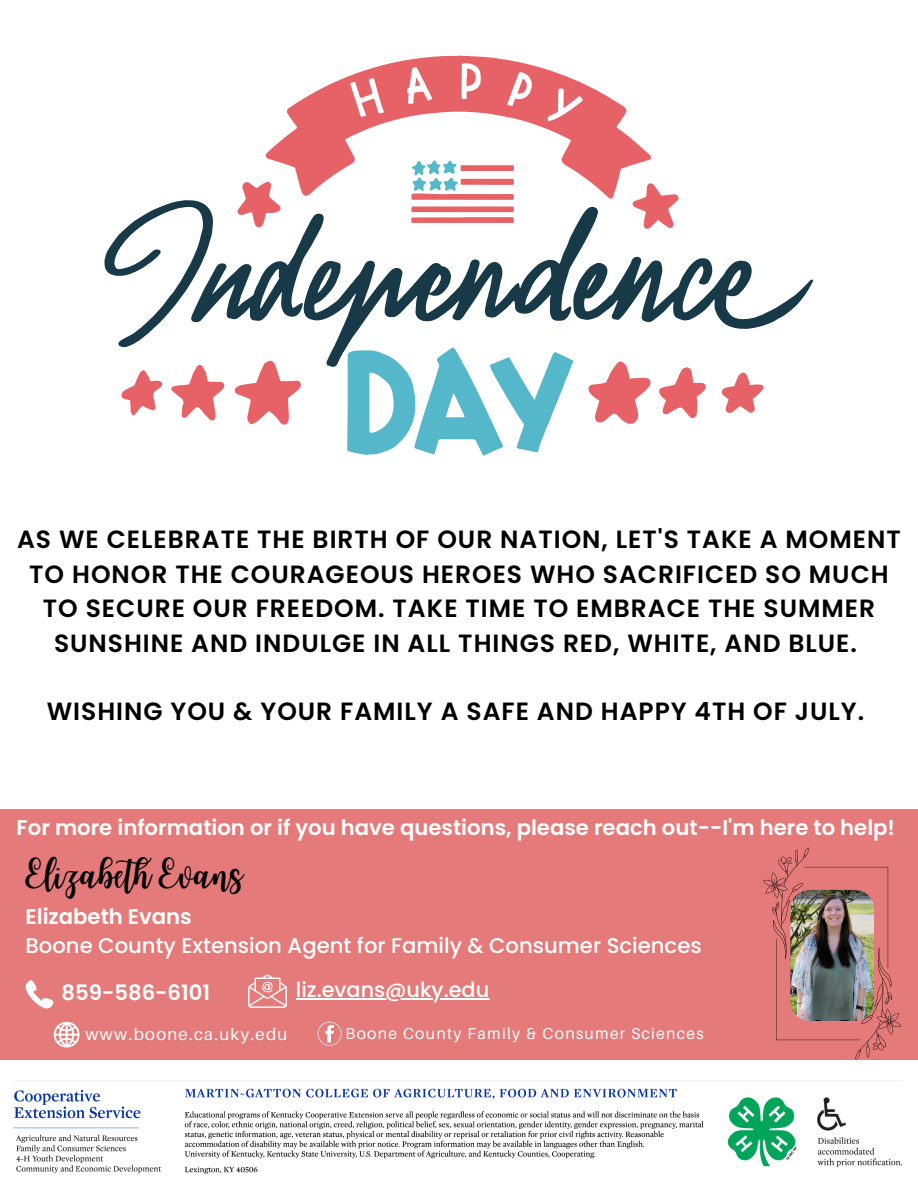
<style>
.page{position:relative;width:918px;height:1188px;background:#fff}
.page>*{position:absolute;margin:0;border:0;box-sizing:border-box;transform-origin:0 0}
.t1{font:29.7px "Joshico";color:#000}
.t2{font:600 24.9px/34.5px "Poppins";letter-spacing:.04em;color:#000;text-align:center}
.t3{font:600 21.15px "Poppins";color:#fff}
.t4{font:500 21.15px/28.7px "Poppins";color:#fff}
.t5{font:500 20.85px "Poppins";color:#fff}
.t6{font:16.65px "Aileron";letter-spacing:.08em;color:#fff}
.t7{font:15.75px "Aileron";letter-spacing:.08em;color:#fff}
.s1{font-weight:600}
</style>
<div class="page">
<img style="left:13px;top:1080px;width:889px;height:94px">
<div style="left:0;top:809px;width:918px;height:251px;background:#e47a79"></div>
<svg style="left:26px;top:980px;width:28px;height:28px"></svg>
<svg style="left:248px;top:975px;width:39px;height:33px"></svg>
<hr style="left:296px;top:998px;width:193px;height:2px;background:#fff">
<svg style="left:54px;top:1022px;width:26px;height:26px"></svg>
<svg style="left:318px;top:1022px;width:23px;height:24px"></svg>
<svg style="left:763px;top:848px;width:138px;height:212px"></svg>
<img style="left:790px;top:890px;width:84px;height:131px;border-radius:19px">
<svg style="left:265px;top:56px;width:386px;height:143px"></svg>
<svg style="left:324px;top:206px;width:274px;height:161px"></svg>
<svg style="left:573px;top:256px;width:240px;height:73px"></svg>
<svg style="left:347px;top:347px;width:227px;height:109px"></svg>
<svg style="left:588px;top:362px;width:63px;height:62px"></svg>
<svg style="left:659px;top:367px;width:47px;height:52px"></svg>
<svg style="left:722px;top:372px;width:42px;height:41px"></svg>
<svg style="left:234px;top:361px;width:67px;height:64px"></svg>
<svg style="left:171px;top:365px;width:54px;height:55px"></svg>
<svg style="left:121px;top:370px;width:41px;height:46px"></svg>
<svg style="left:632px;top:183px;width:47px;height:46px"></svg>
<svg style="left:104px;top:181px;width:220px;height:166px"></svg>
<svg style="left:411px;top:206px;width:103px;height:18px"></svg>
<svg style="left:411px;top:160px;width:104px;height:40px"></svg>
<svg style="left:350px;top:78px;width:34px;height:39px"></svg>
<svg style="left:407px;top:67px;width:25px;height:37px"></svg>
<svg style="left:461px;top:63px;width:20px;height:37px"></svg>
<svg style="left:507px;top:72px;width:27px;height:34px"></svg>
<svg style="left:548px;top:89px;width:36px;height:32px"></svg>
<h3 class="t2" style="left:17px;top:522px;width:885px">AS WE CELEBRATE THE BIRTH OF OUR NATION, LET'S TAKE A MOMENT TO HONOR THE COURAGEOUS HEROES WHO SACRIFICED SO MUCH TO SECURE OUR FREEDOM. TAKE TIME TO EMBRACE THE SUMMER SUNSHINE AND INDULGE IN ALL THINGS RED, WHITE, AND BLUE.</h3>
<p class="t2" style="left:47px;top:694px;width:819px">WISHING YOU &amp; YOUR FAMILY A SAFE AND HAPPY 4TH OF JULY.</p>
<h3 class="t3" style="left:17px;top:813px;width:880px">For more information or if you have questions, please reach out--I'm here to help!</h3>
<p class="t1" style="left:26px;top:849px;width:219px">Elizabeth Evans</p>
<h3 class="t4" style="left:26px;top:903px;width:678px"><span class="s1">Elizabeth Evans<br></span>Boone County Extension Agent for Family &amp; Consumer Sciences</h3>
<h2 class="t3" style="left:61px;top:977px;width:150px">859-586-6101</h2>
<h2 class="t5" style="left:296px;top:975px;width:195px">liz.evans@uky.edu</h2>
<h3 class="t6" style="left:85px;top:1023px;width:204px">www.boone.ca.uky.edu</h3>
<p class="t7" style="left:346px;top:1024px;width:360px">Boone County Family &amp; Consumer Sciences</p>
</div>
